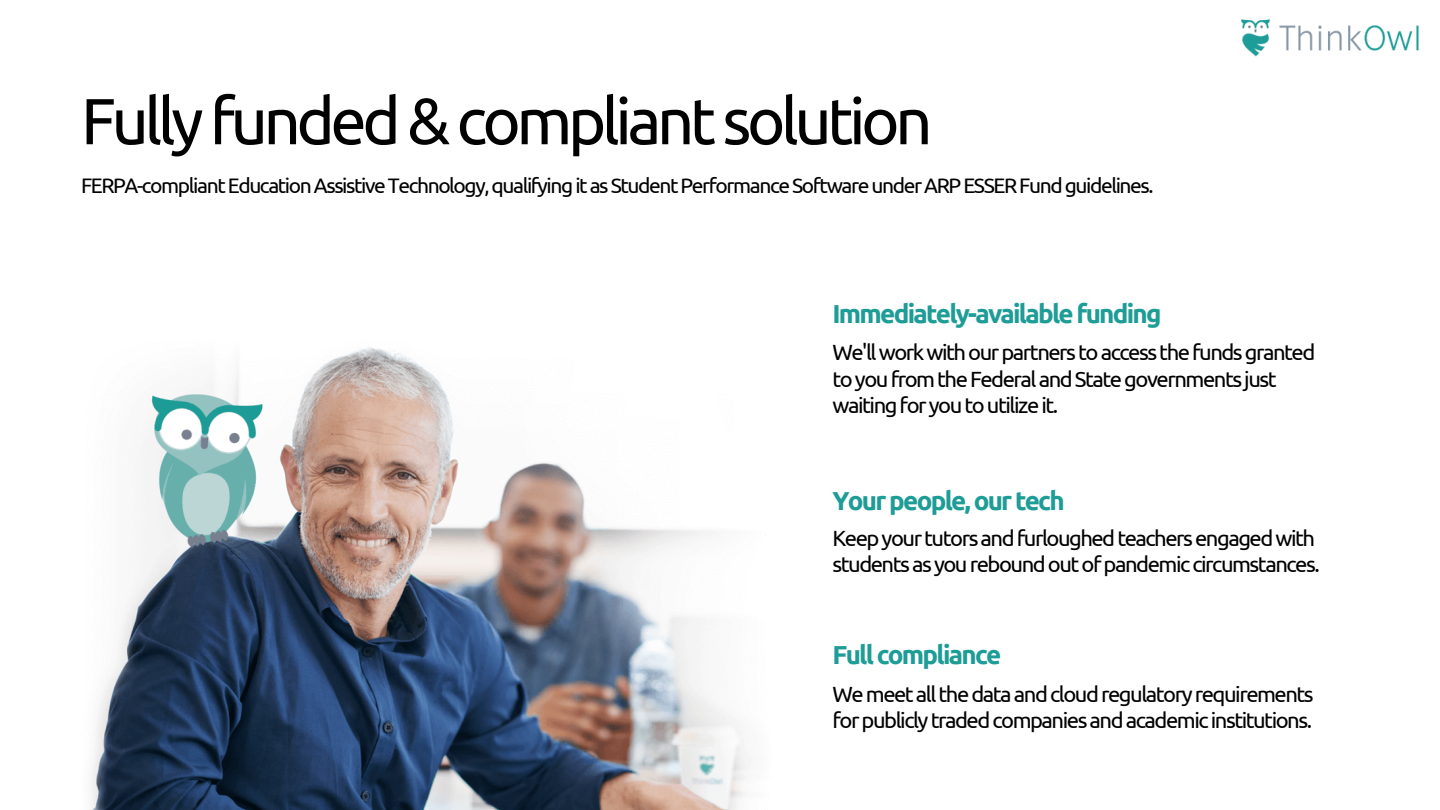
<style>
.page{position:relative;width:1440px;height:810px;background:#fff}
.page>*{position:absolute;margin:0;border:0;box-sizing:border-box;transform-origin:0 0}
.t1{font:65px "Ubuntu";letter-spacing:-.065em;color:#000}
.t2{font:700 26px "Ubuntu";letter-spacing:-.065em;color:#1e9c96}
.t3{font:22px/26.2px "Ubuntu";letter-spacing:-.065em;color:#000}
.t4{font:21px "Ubuntu";letter-spacing:-.065em;color:#000}
</style>
<div class="page">
<img style="left:1241px;top:19px;width:178px;height:37px">
<img style="left:90px;top:347px;width:661px;height:463px">
<p class="t1" style="left:81px;top:84px;width:853px">Fully funded &amp; compliant solution</p>
<p class="t4" style="left:81px;top:173px;width:1074px">FERPA-compliant Education Assistive Technology, qualifying it as Student Performance Software under ARP ESSER Fund guidelines.</p>
<p class="t2" style="left:833px;top:299px;width:331px">Immediately-available funding</p>
<p class="t3" style="left:833px;top:339px;width:484px">We'll work with our partners to access the funds granted to you from the Federal and State governmentsjust waiting for you to utilize it.</p>
<p class="t2" style="left:833px;top:486px;width:234px">Your people, our tech</p>
<p class="t3" style="left:833px;top:524px;width:489px">Keep your tutors and furloughed teachers engaged with students as you rebound out of pandemic circumstances.</p>
<p class="t2" style="left:833px;top:640px;width:170px">Full compliance</p>
<p class="t3" style="left:833px;top:681px;width:483px">We meet all the data and cloud regulatory requirements for publicly traded companies and academic institutions.</p>
</div>
